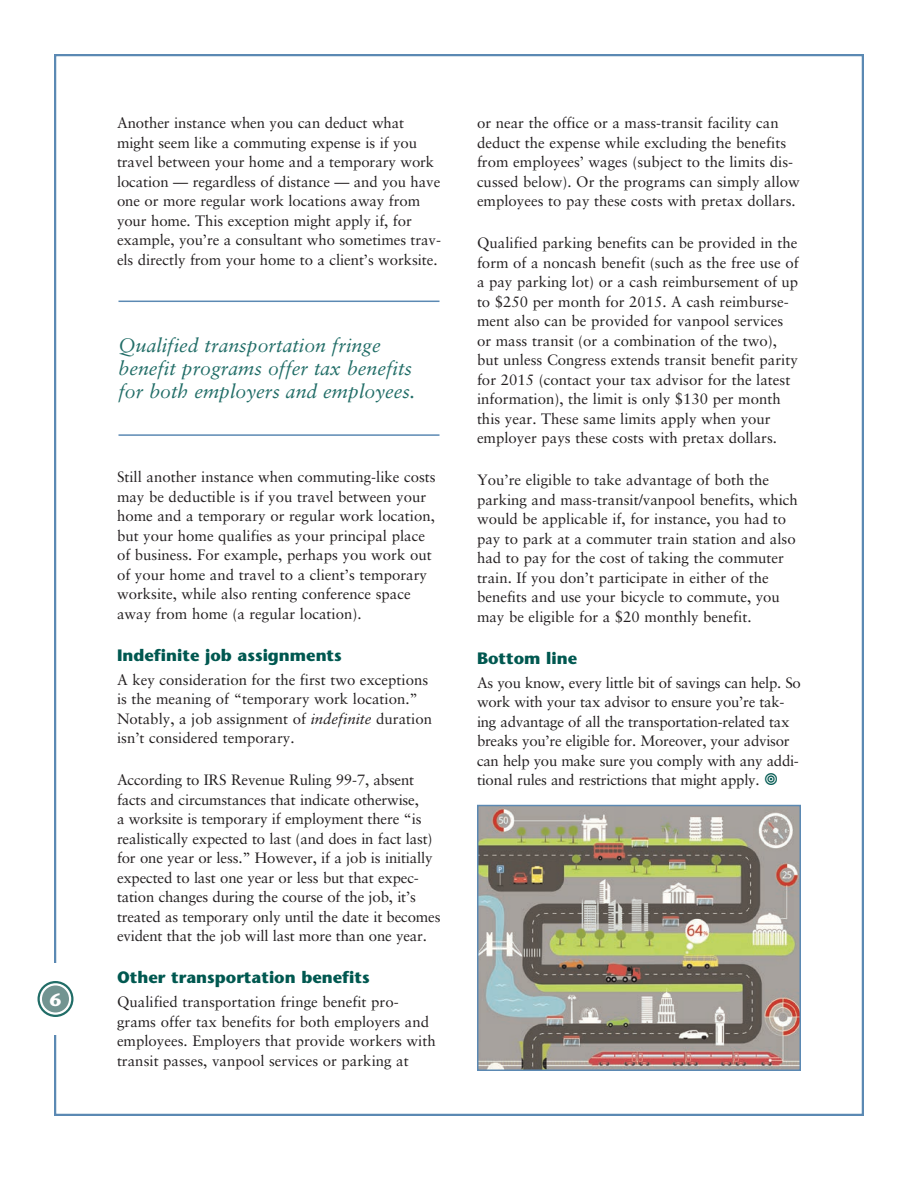
<style>
.page{position:relative;width:918px;height:1188px;background:#fff}
.page>*{position:absolute;margin:0;border:0;box-sizing:border-box;transform-origin:0 0}
.t1{font:italic 19.5px/23.4px "Sabon LT Std";color:#216d67}
.t2{font:700 18px "Stone Sans Std";color:#fff}
.t3{font:700 16.5px "Stone Sans Std";color:#005850}
.t4{font:15px/19.5px "Sabon LT Std";color:#231f20}
.t5{font:15px/19.5px "Sabon LT Std";letter-spacing:-.02em;color:#231f20}
.s1{font-style:italic}
</style>
<div class="page">
<svg style="left:39px;top:982px;width:33px;height:34px"></svg>
<div style="left:38px;top:981px;width:36px;height:36px;border:2px solid #216d67;border-radius:50%"></div>
<div style="left:42px;top:986px;width:27px;height:26px;background:#729491;border-radius:50%"></div>
<img style="left:480px;top:808px;width:318px;height:260px">
<div style="left:477px;top:805px;width:324px;height:266px;border:2px solid #5b89b3"></div>
<hr style="left:118px;top:301px;width:322px;height:1px;background:#5b89b3">
<hr style="left:118px;top:434px;width:322px;height:2px;background:#5b89b3">
<p class="t2" style="left:50px;top:989px;width:13px">6</p>
<p class="t4" style="left:117px;top:113px;width:326px">Another instance when you can deduct what might seem like a commuting expense is if you travel between your home and a temporary work location — regardless of distance — and you have one or more regular work locations away from your home. This exception might apply if, for example, you’re a consultant who sometimes trav&shy;els directly from your home to a client’s worksite.</p>
<h1 class="t1" style="left:118px;top:333px;width:298px">Qualified transportation fringe benefit programs offer tax benefits for both employers and employees.</h1>
<p class="t4" style="left:117px;top:467px;width:320px">Still another instance when commuting-like costs may be deductible is if you travel between your home and a temporary or regular work location, but your home qualifies as your principal place of business. For example, perhaps you work out of your home and travel to a client’s temporary worksite, while also renting conference space away from home (a regular location).</p>
<p class="t3" style="left:117px;top:645px;width:226px">Indefinite job assignments</p>
<p class="t4" style="left:117px;top:670px;width:317px">A key consideration for the first two exceptions is the meaning of “temporary work location.” Notably, a job assignment of <span class="s1">indefinite</span> duration isn’t considered temporary.</p>
<p class="t4" style="left:117px;top:770px;width:325px">According to IRS Revenue Ruling 99-7, absent facts and circumstances that indicate otherwise,<br>a worksite is temporary if employment there “is realistically expected to last (and does in fact last) for one year or less.” However, if a job is initially expected to last one year or less but that expec&shy;tation changes during the course of the job, it’s treated as temporary only until the date it becomes evident that the job will last more than one year.</p>
<p class="t3" style="left:117px;top:968px;width:254px">Other transportation benefits</p>
<p class="t4" style="left:117px;top:992px;width:320px">Qualified transportation fringe benefit pro&shy;grams offer tax benefits for both employers and employees. Employers that provide workers with transit passes, vanpool services or parking at</p>
<p class="t4" style="left:477px;top:113px;width:324px">or near the office or a mass-transit facility can deduct the expense while excluding the benefits from employees’ wages (subject to the limits dis&shy;cussed below). Or the programs can simply allow employees to pay these costs with pretax dollars.</p>
<p class="t4" style="left:477px;top:233px;width:323px">Qualified parking benefits can be provided in the form of a noncash benefit (such as the free use of a pay parking lot) or a cash reimbursement of up to $250 per month for 2015. A cash reimburse&shy;ment also can be provided for vanpool services or mass transit (or a combination of the two), but unless Congress extends transit benefit parity for 2015 (contact your tax advisor for the latest information), the limit is only $130 per month this year. These same limits apply when your employer pays these costs with pretax dollars.</p>
<p class="t4" style="left:477px;top:470px;width:322px">You’re eligible to take advantage of both the parking and mass-transit/vanpool benefits, which would be applicable if, for instance, you had to pay to park at a commuter train station and also had to pay for the cost of taking the commuter train. If you don’t participate in either of the benefits and use your bicycle to commute, you may be eligible for a $20 monthly benefit.</p>
<p class="t3" style="left:477px;top:648px;width:102px">Bottom line</p>
<p class="t5" style="left:477px;top:673px;width:325px">As you know, every little bit of savings can help. So work with your tax advisor to ensure you’re tak&shy;ing advantage of all the transportation-related tax breaks you’re eligible for. Moreover, your advisor can help you make sure you comply with any addi&shy;tional rules and restrictions that might apply.</p>
</div>
